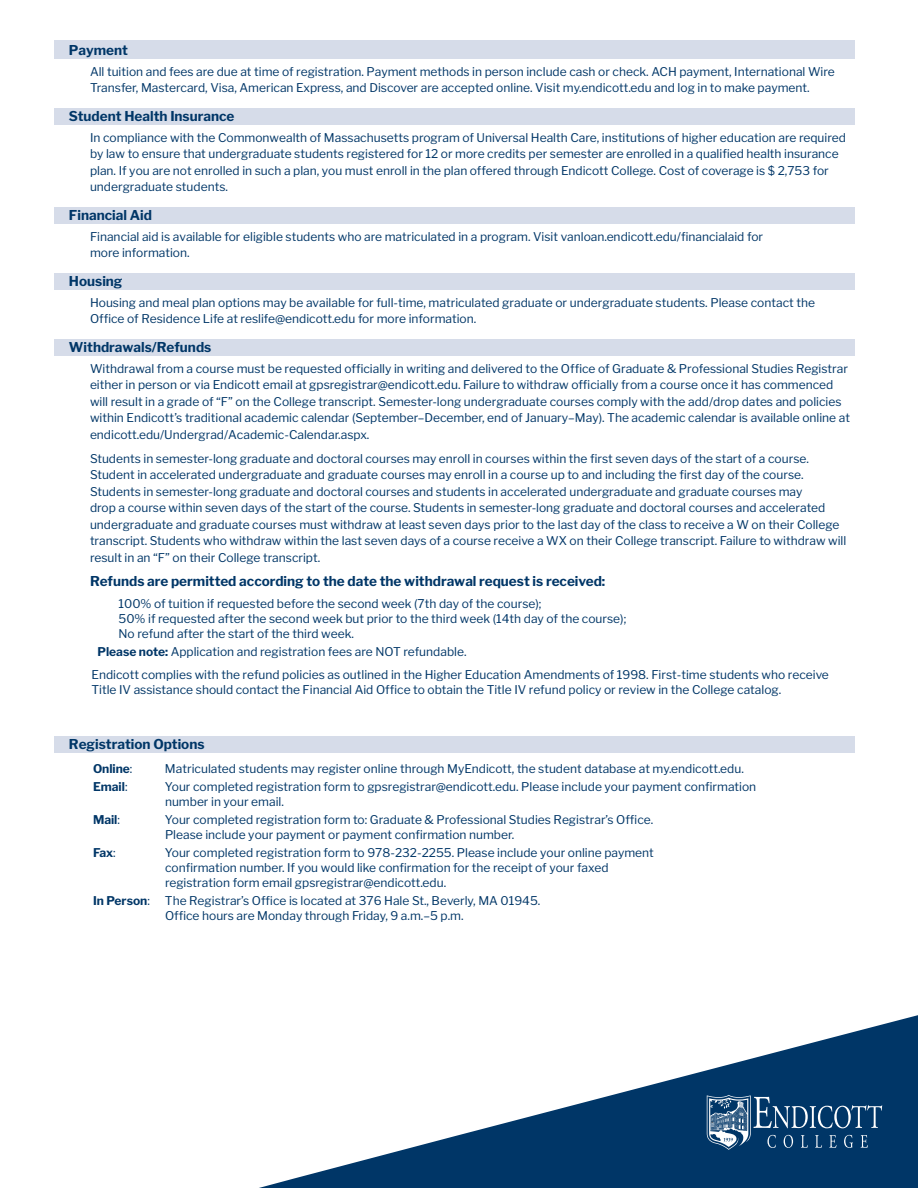
<style>
.page{position:relative;width:918px;height:1188px;background:#fff}
.page>*{position:absolute;margin:0;border:0;box-sizing:border-box;transform-origin:0 0}
.subhead{font:700 13.5px "Libre Franklin";color:#003667}
.body{font:700 13.5px "Libre Franklin";color:#003667}
.body-2{font:12px/16.5px "Libre Franklin";color:#003667}
.withdrawal_text{font:12px/15px "Libre Franklin";color:#003667}
.subhead2{font:12px "Libre Franklin";color:#003667}
.body-3{font:700 12px "Libre Franklin";color:#003667}
.s1{font-weight:700}
.s2{font-weight:400}
</style>
<div class="page">
<div style="left:54px;top:40px;width:801px;height:19px;background:#d6dce9"></div>
<div style="left:54px;top:108px;width:801px;height:16px;background:#d6dce9"></div>
<div style="left:54px;top:207px;width:801px;height:16px;background:#d6dce9"></div>
<div style="left:54px;top:273px;width:801px;height:16px;background:#d6dce9"></div>
<div style="left:54px;top:339px;width:801px;height:16px;background:#d6dce9"></div>
<svg style="left:259px;top:1015px;width:659px;height:173px"></svg>
<svg style="left:707px;top:1095px;width:175px;height:55px;background:#2f5b82"></svg>
<div style="left:54px;top:736px;width:801px;height:16px;background:#d6dce9"></div>
<p class="subhead" style="left:69px;top:42px;width:61px">Payment</p>
<p class="body-2" style="left:90px;top:63px;width:746px">All tuition and fees are due at time of registration. Payment methods in person include cash or check. ACH payment, International Wire<br>Transfer, Mastercard, Visa, American Express, and Discover are accepted online. Visit my.endicott.edu and log in to make payment.</p>
<p class="subhead" style="left:69px;top:108px;width:167px">Student Health Insurance</p>
<p class="body-2" style="left:90px;top:129px;width:758px">In compliance with the Commonwealth of Massachusetts program of Universal Health Care, institutions of higher education are required by law to ensure that undergraduate students registered for 12 or more credits per semester are enrolled in a qualified health insurance plan. If you are not enrolled in such a plan, you must enroll in the plan offered through Endicott College. Cost of coverage is $ 2,753 for undergraduate students.</p>
<p class="subhead" style="left:69px;top:207px;width:84px">Financial Aid</p>
<p class="body-2" style="left:90px;top:228px;width:675px">Financial aid is available for eligible students who are matriculated in a program. Visit vanloan.endicott.edu/financialaid for more information.</p>
<p class="subhead" style="left:69px;top:273px;width:55px">Housing</p>
<p class="body-2" style="left:90px;top:294px;width:727px">Housing and meal plan options may be available for full-time, matriculated graduate or undergraduate students. Please contact the<br>Office of Residence Life at reslife@endicott.edu for more information.</p>
<p class="subhead" style="left:69px;top:339px;width:144px">Withdrawals/Refunds</p>
<p class="body-2" style="left:90px;top:360px;width:762px">Withdrawal from a course must be requested officially in writing and delivered to the Office of Graduate &amp; Professional Studies Registrar either in person or via Endicott email at gpsregistrar@endicott.edu. Failure to withdraw officially from a course once it has commenced will result in a grade of “F” on the College transcript. Semester-long undergraduate courses comply with the add/drop dates and policies within Endicott’s traditional academic calendar (September–December, end of January–May). The academic calendar is available online at endicott.edu/Undergrad/Academic-Calendar.aspx.</p>
<p class="body-2" style="left:90px;top:450px;width:758px">Students in semester-long graduate and doctoral courses may enroll in courses within the first seven days of the start of a course.<br>Student in accelerated undergraduate and graduate courses may enroll in a course up to and including the first day of the course.<br>Students in semester-long graduate and doctoral courses and students in accelerated undergraduate and graduate courses may<br>drop a course within seven days of the start of the course. Students in semester-long graduate and doctoral courses and accelerated undergraduate and graduate courses must withdraw at least seven days prior to the last day of the class to receive a W on their College transcript. Students who withdraw within the last seven days of a course receive a WX on their College transcript. Failure to withdraw will result in an “F” on their College transcript.</p>
<p class="body" style="left:90px;top:573px;width:517px">Refunds are permitted according to the date the withdrawal request is received:</p>
<p class="subhead2" style="left:118px;top:597px;width:425px">100% of tuition if requested before the second week (7th day of the course);</p>
<p class="withdrawal_text" style="left:118px;top:612px;width:509px">50% if requested after the second week but prior to the third week (14th day of the course);</p>
<p class="withdrawal_text" style="left:118px;top:627px;width:237px">No refund after the start of the third week.</p>
<p class="withdrawal_text" style="left:98px;top:645px;width:371px"><span class="s1">Please note:</span> Application and registration fees are NOT refundable.</p>
<p class="withdrawal_text" style="left:92px;top:667px;width:739px">Endicott complies with the refund policies as outlined in the Higher Education Amendments of 1998. First-time students who receive<br>Title IV assistance should contact the Financial Aid Office to obtain the Title IV refund policy or review in the College catalog.</p>
<p class="subhead" style="left:69px;top:736px;width:137px">Registration Options</p>
<p class="body-3" style="left:93px;top:761px;width:41px">Online<span class="s2">:</span></p>
<p class="body-2" style="left:165px;top:760px;width:580px">Matriculated students may register online through MyEndicott, the student database at my.endicott.edu.</p>
<p class="body-3" style="left:93px;top:779px;width:36px">Email<span class="s2">:</span></p>
<p class="body-2" style="left:165px;top:779px;width:593px;line-height:15px">Your completed registration form to gpsregistrar@endicott.edu. Please include your payment confirmation number in your email.</p>
<p class="body-3" style="left:93px;top:812px;width:29px">Mail<span class="s2">:</span></p>
<p class="body-2" style="left:165px;top:812px;width:490px;line-height:15px">Your completed registration form to: Graduate &amp; Professional Studies Registrar’s Office.<br>Please include your payment or payment confirmation number.</p>
<p class="body-3" style="left:93px;top:845px;width:24px">Fax<span class="s2">:</span></p>
<p class="body-2" style="left:165px;top:845px;width:490px;line-height:15px">Your completed registration form to 978-232-2255. Please include your online payment confirmation number. If you would like confirmation for the receipt of your faxed registration form email gpsregistrar@endicott.edu.</p>
<p class="body-3" style="left:93px;top:893px;width:58px">In Person<span class="s2">:</span></p>
<p class="body-2" style="left:165px;top:893px;width:377px;line-height:15px">The Registrar’s Office is located at 376 Hale St., Beverly, MA 01945.<br>Office hours are Monday through Friday, 9 a.m.–5 p.m.</p>
</div>
